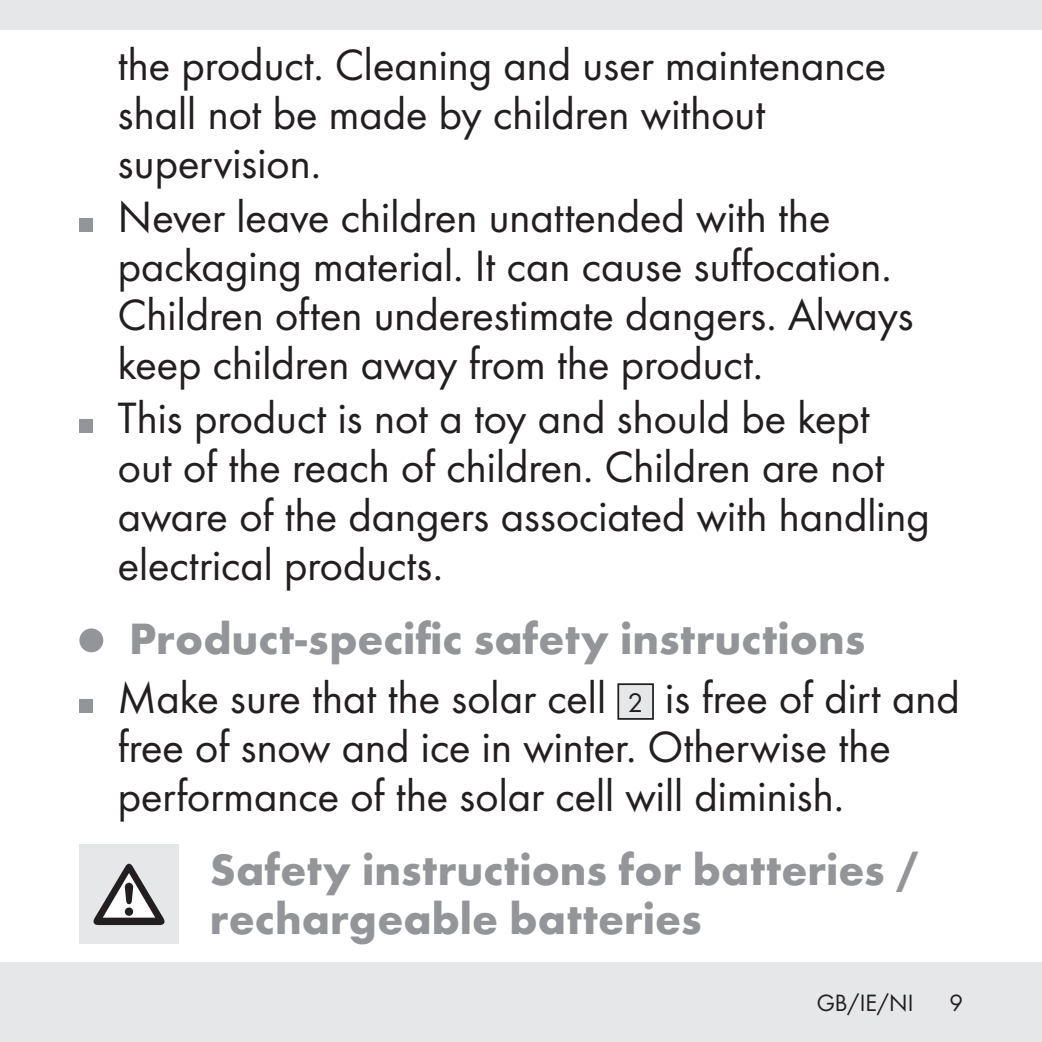
<style>
.page{position:relative;width:1042px;height:1042px;background:#fff}
.page>*{position:absolute;margin:0;border:0;box-sizing:border-box;transform-origin:0 0}
.t1{font:45.5px/49px "Futura Boo";color:#231f20}
.t2{font:700 45.5px/49px "Futura";color:#939598}
.t3{font:24.5px "Futura Boo";color:#231f20}
.s1{font-size:28px}
</style>
<div class="page">
<div style="left:0;top:962px;width:1042px;height:80px;background:#e6e7e9"></div>
<div style="left:0;top:0;width:1042px;height:30px;background:#e6e7e9"></div>
<div style="left:79px;top:219px;width:14px;height:13px;background:#939598"></div>
<div style="left:79px;top:420px;width:14px;height:13px;background:#939598"></div>
<div style="left:79px;top:628px;width:24px;height:24px;background:#939598;border-radius:50%"></div>
<div style="left:79px;top:699px;width:14px;height:14px;background:#939598"></div>
<div style="left:618px;top:684px;width:35px;height:35px;background:#e6e7e9"></div>
<div style="left:617px;top:683px;width:37px;height:37px;border:2px solid #231f20"></div>
<div style="left:79px;top:845px;width:100px;height:99px;background:#e6e7e9"></div>
<svg style="left:93px;top:864px;width:71px;height:61px"></svg>
<p class="t1" style="left:118px;top:38px;width:770px">the product. Cleaning and user maintenance shall not be made by children without supervision.</p>
<p class="t1" style="left:118px;top:190px;width:797px">Never leave children unattended with the packaging material. It can cause suffocation.<br>Children often underestimate dangers. Always keep children away from the product.</p>
<p class="t1" style="left:118px;top:391px;width:813px">This product is not a toy and should be kept out of the reach of children. Children are not aware of the dangers associated with handling electrical products.</p>
<p class="t2" style="left:129px;top:611px;width:737px">Product-specific safety instructions</p>
<p class="t1" style="left:118px;top:671px;width:843px">Make sure that the solar cell <span class="s1">2</span> is free of dirt and free of snow and ice in winter. Otherwise the performance of the solar cell will diminish.</p>
<p class="t2" style="left:210px;top:841px;width:710px">Safety instructions for batteries / rechargeable batteries</p>
<p class="t3" style="left:816px;top:986px;width:98px">GB/IE/NI</p>
<p class="t3" style="left:949px;top:986px;width:15px">9</p>
</div>
